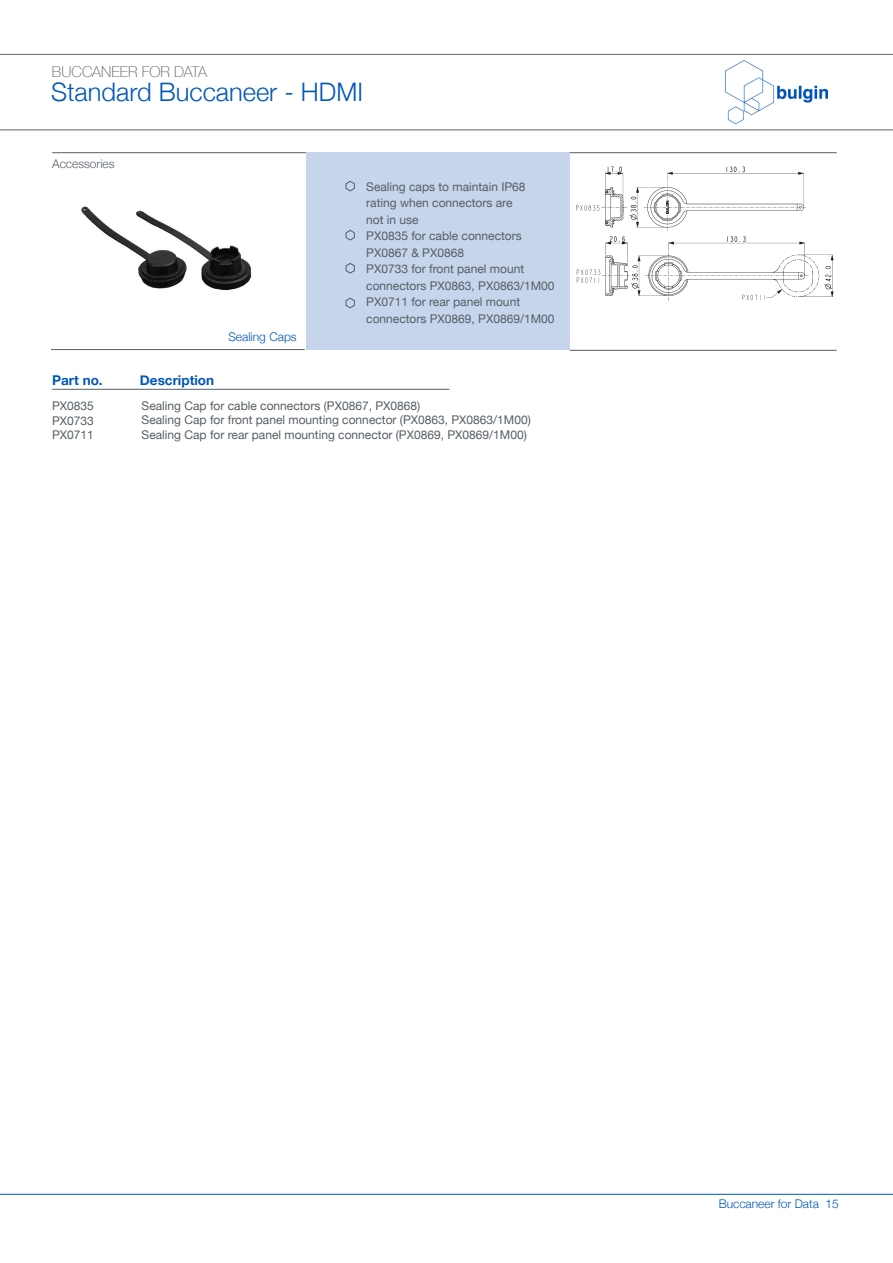
<style>
.page{position:relative;width:893px;height:1263px;background:#fff}
.page>*{position:absolute;margin:0;border:0;box-sizing:border-box;transform-origin:0 0}
.t1{font:300 25.5px "Helvetica Neue";color:#0057b8}
.t2{font:100 15px "Helvetica Neue";color:#565f64}
.t3{font:700 13.5px "Helvetica Neue";color:#0057b8}
.t4{font:12px/16.5px "Helvetica Neue";color:#565f64}
.t5{font:300 12px "Helvetica Neue";color:#0057b8}
.t6{font:300 12px "Helvetica Neue";color:#565f64}
</style>
<div class="page">
<hr style="left:0;top:1194px;width:893px;height:1px;background:#0057b8">
<img style="left:726px;top:61px;width:101px;height:63px">
<hr style="left:0;top:54px;width:893px;height:1px;background:#636366">
<hr style="left:0;top:129px;width:893px;height:1px;background:#636366">
<img style="left:81px;top:206px;width:171px;height:85px">
<div style="left:306px;top:152px;width:264px;height:198px;background:#c6d4ec"></div>
<hr style="left:570px;top:152px;width:267px;height:1px;background:#565f64">
<hr style="left:51px;top:349px;width:254px;height:1px;background:#565f64">
<hr style="left:570px;top:350px;width:267px;height:1px;background:#565f64">
<hr style="left:52px;top:152px;width:254px;height:1px;background:#565f64">
<svg style="left:345px;top:180px;width:10px;height:12px"></svg>
<svg style="left:345px;top:230px;width:10px;height:11px"></svg>
<svg style="left:345px;top:263px;width:10px;height:11px"></svg>
<svg style="left:345px;top:297px;width:10px;height:12px"></svg>
<hr style="left:52px;top:389px;width:397px;height:1px;background:#565f64">
<img style="left:576px;top:166px;width:258px;height:135px">
<p class="t2" style="left:52px;top:60px;width:157px">BUCCANEER FOR DATA</p>
<p class="t1" style="left:51px;top:71px;width:313px">Standard Buccaneer - HDMI</p>
<p class="t6" style="left:52px;top:154px;width:64px">Accessories</p>
<p class="t5" style="left:228px;top:327px;width:70px">Sealing Caps</p>
<p class="t4" style="left:366px;top:179px;width:161px">Sealing caps to maintain IP68</p>
<p class="t4" style="left:366px;top:195px;width:148px">rating when connectors are</p>
<p class="t4" style="left:366px;top:212px;width:54px">not in use</p>
<p class="t4" style="left:366px;top:228px;width:157px">PX0835 for cable connectors<br>PX0867 &amp; PX0868</p>
<p class="t4" style="left:366px;top:261px;width:159px">PX0733 for front panel mount</p>
<p class="t4" style="left:366px;top:278px;width:190px">connectors PX0863, PX0863/1M00</p>
<p class="t4" style="left:366px;top:294px;width:155px">PX0711 for rear panel mount</p>
<p class="t4" style="left:366px;top:311px;width:190px">connectors PX0869, PX0869/1M00</p>
<p class="t3" style="left:52px;top:369px;width:52px">Part no.</p>
<p class="t3" style="left:140px;top:369px;width:76px">Description</p>
<p class="t4" style="left:52px;top:398px;width:43px">PX0835</p>
<p class="t4" style="left:52px;top:413px;width:43px">PX0733</p>
<p class="t4" style="left:52px;top:427px;width:43px">PX0711</p>
<p class="t4" style="left:142px;top:398px;width:280px">Sealing Cap for cable connectors (PX0867, PX0868)</p>
<p class="t4" style="left:142px;top:412px;width:391px">Sealing Cap for front panel mounting connector (PX0863, PX0863/1M00)</p>
<p class="t4" style="left:142px;top:427px;width:387px">Sealing Cap for rear panel mounting connector (PX0869, PX0869/1M00)</p>
<p class="t5" style="left:719px;top:1194px;width:122px">Buccaneer for Data 15</p>
</div>
